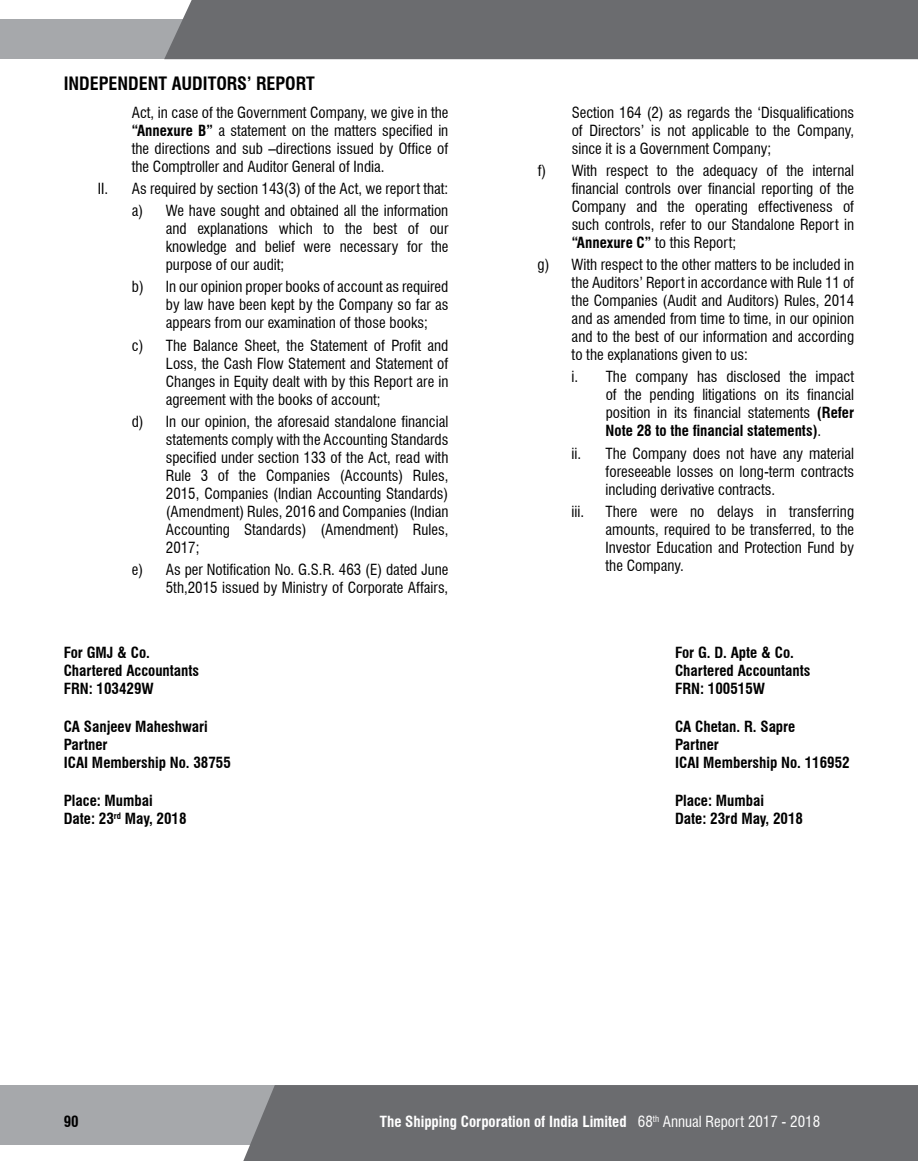
<style>
.page{position:relative;width:918px;height:1161px;background:#fff}
.page>*{position:absolute;margin:0;border:0;box-sizing:border-box;transform-origin:0 0}
.t1{font:700 condensed 18px "Swiss 721 BT";color:#000}
.t2{font:condensed 15px/18px "Swiss 721 BT";color:#000;text-align:justify}
.t3{font:700 condensed 15px/18px "Swiss 721 BT";color:#000}
.t4{font:700 condensed 15px "Swiss 721 BT";color:#fff}
.s1{font-weight:700}
.s2{font-weight:400}
</style>
<div class="page">
<div style="left:0;top:1086px;width:918px;height:59px;background:#a6a8ab"></div>
<div style="left:238px;top:1085px;width:679px;height:76px;background:#6b6c6f"></div>
<svg style="left:917px;top:1085px;width:1px;height:76px"></svg>
<div style="left:0;top:19px;width:918px;height:40px;background:#a6a8ab"></div>
<div style="left:164px;top:0;width:754px;height:59px;background:#6b6c6f"></div>
<p class="t1" style="left:64px;top:72px;width:253px">INDEPENDENT AUDITORS’ REPORT</p>
<p class="t2" style="left:132px;top:103px;width:318px">Act, in case of the Government Company, we give in the <span class="s1">“Annexure B”</span> a statement on the matters specified in the directions and sub –directions issued by Office of the Comptroller and Auditor General of India.</p>
<p class="t2" style="left:98px;top:179px;width:12px">II.</p>
<p class="t2" style="left:132px;top:177px;width:318px;line-height:22.2px">As required by section 143(3) of the Act, we report that: a) We have sought and obtained all the information</p>
<p class="t2" style="left:166px;top:220px;width:284px">and explanations which to the best of our knowledge and belief were necessary for the purpose of our audit;</p>
<p class="t2" style="left:166px;top:278px;width:284px;text-indent:-34px">b) In our opinion proper books of account as required by law have been kept by the Company so far as appears from our examination of those books;</p>
<p class="t2" style="left:166px;top:336px;width:284px;text-indent:-34px">c) The Balance Sheet, the Statement of Profit and Loss, the Cash Flow Statement and Statement of Changes in Equity dealt with by this Report are in agreement with the books of account;</p>
<p class="t2" style="left:166px;top:412px;width:284px;text-indent:-34px">d) In our opinion, the aforesaid standalone financial statements comply with the Accounting Standards specified under section 133 of the Act, read with Rule 3 of the Companies (Accounts) Rules, 2015, Companies (Indian Accounting Standards) (Amendment) Rules, 2016 and Companies (Indian Accounting Standards) (Amendment) Rules, 2017;</p>
<p class="t2" style="left:132px;top:561px;width:318px;text-align:right">e) As per Notification No. G.S.R. 463 (E) dated June<br>5th,2015 issued by Ministry of Corporate Affairs,</p>
<p class="t2" style="left:572px;top:103px;width:284px">Section 164 (2) as regards the ‘Disqualifications of Directors’ is not applicable to the Company, since it is a Government Company;</p>
<p class="t2" style="left:572px;top:161px;width:284px;text-indent:-34px">f) With respect to the adequacy of the internal financial controls over financial reporting of the Company and the operating effectiveness of such controls, refer to our Standalone Report in <span class="s1">“Annexure C”</span> to this Report;</p>
<p class="t2" style="left:572px;top:256px;width:284px;text-indent:-34px">g) With respect to the other matters to be included in the Auditors’ Report in accordance with Rule 11 of the Companies (Audit and Auditors) Rules, 2014 and as amended from time to time, in our opinion and to the best of our information and according to the explanations given to us:</p>
<p class="t2" style="left:606px;top:368px;width:250px;text-indent:-34px">i. The company has disclosed the impact of the pending litigations on its financial position in its financial statements <span class="s1">(Refer Note 28 to the financial statements)</span>.</p>
<p class="t2" style="left:572px;top:444px;width:11px">ii.</p>
<p class="t2" style="left:606px;top:444px;width:250px">The Company does not have any material foreseeable losses on long-term contracts including derivative contracts.</p>
<p class="t2" style="left:572px;top:502px;width:14px">iii.</p>
<p class="t2" style="left:606px;top:502px;width:250px">There were no delays in transferring amounts, required to be transferred, to the Investor Education and Protection Fund by the Company.</p>
<p class="t3" style="left:64px;top:643px;width:137px">For GMJ &amp; Co.<br>Chartered Accountants<br>FRN: 103429W</p>
<p class="t3" style="left:675px;top:643px;width:137px">For G. D. Apte &amp; Co.<br>Chartered Accountants<br>FRN: 100515W</p>
<p class="t3" style="left:64px;top:717px;width:169px">CA Sanjeev Maheshwari<br>Partner<br>ICAI Membership No. 38755</p>
<p class="t3" style="left:675px;top:717px;width:176px">CA Chetan. R. Sapre<br>Partner<br>ICAI Membership No. 116952</p>
<p class="t3" style="left:64px;top:791px;width:124px">Place: Mumbai<br>Date: 23<sup>rd</sup> May, 2018</p>
<p class="t3" style="left:675px;top:791px;width:130px">Place: Mumbai<br>Date: 23rd May, 2018</p>
<p class="t3" style="left:64px;top:1113px;width:16px">90</p>
<p class="t4" style="left:380px;top:1113px;width:442px">The Shipping Corporation of India Limited <span class="s2">68</span><sup>th</sup> <span class="s2">Annual Report 2017 - 2018</span></p>
</div>
